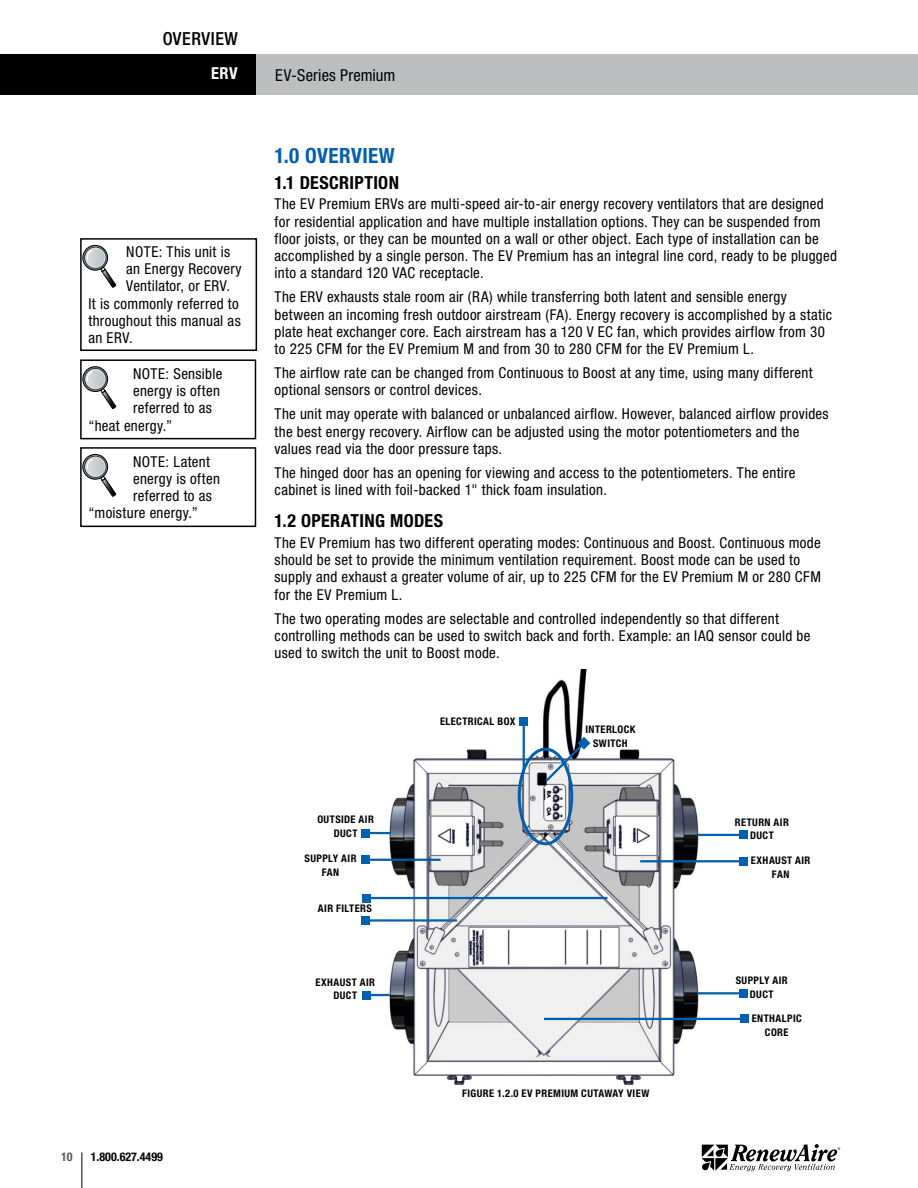
<style>
.page{position:relative;width:918px;height:1188px;background:#fff}
.page>*{position:absolute;margin:0;border:0;box-sizing:border-box;transform-origin:0 0}
.t1{font:700 condensed 21px "Helvetica Neue LT Std";letter-spacing:.02em;color:#005fae}
.t2{font:700 condensed 18px "Helvetica Neue LT Std";letter-spacing:.02em;color:#000}
.t3{font:500 condensed 18px "Helvetica Neue LT Std";letter-spacing:.03em;color:#000}
.t4{font:condensed 16.5px "Helvetica Neue LT Std";letter-spacing:.005em;color:#000}
.t5{font:700 condensed 16.5px "Helvetica Neue LT Std";color:#fff}
.t6{font:condensed 15px/17.2px "Helvetica Neue LT Std";letter-spacing:.02em;color:#000}
.t7{font:700 condensed 12px "Helvetica Neue LT Std";color:#000}
.t8{font:700 condensed 12px "Helvetica Neue LT Std";color:#58595b}
.t9{font:700 condensed 10.5px/13.5px "Helvetica Neue LT Std";letter-spacing:.04em;color:#000;text-align:center}
</style>
<div class="page">
<div style="left:256px;top:54px;width:662px;height:40px;background:#bcbec0"></div>
<div style="left:0;top:54px;width:256px;height:40px;background:#000"></div>
<hr style="left:82px;top:1152px;width:1px;height:36px;background:#000">
<svg style="left:702px;top:1144px;width:138px;height:27px"></svg>
<svg style="left:83px;top:245px;width:25px;height:25px"></svg>
<div style="left:83px;top:245px;width:25px;height:25px;border:1px solid #000;border-radius:50%"></div>
<div style="left:85px;top:247px;width:21px;height:21px;background:#7d7f82;border-radius:50%"></div>
<svg style="left:100px;top:266px;width:16px;height:21px"></svg>
<svg style="left:86px;top:248px;width:19px;height:20px"></svg>
<div style="left:85px;top:247px;width:21px;height:21px;border:1px solid #fff;border-radius:50%"></div>
<svg style="left:86px;top:248px;width:8px;height:13px"></svg>
<div style="left:80px;top:238px;width:177px;height:113px;border:2px solid #000"></div>
<img style="left:380px;top:669px;width:322px;height:415px">
<div style="left:518px;top:748px;width:55px;height:97px;border:3px solid #005fae;border-radius:50%"></div>
<hr style="left:366px;top:897px;width:241px;height:2px;background:#005fae">
<div style="left:362px;top:894px;width:9px;height:9px;background:#005fae"></div>
<hr style="left:366px;top:919px;width:91px;height:3px;background:#005fae">
<div style="left:361px;top:916px;width:9px;height:9px;background:#005fae"></div>
<hr style="left:697px;top:992px;width:47px;height:2px;background:#005fae">
<div style="left:739px;top:989px;width:9px;height:9px;background:#005fae"></div>
<hr style="left:544px;top:1018px;width:200px;height:2px;background:#005fae">
<div style="left:740px;top:1014px;width:9px;height:9px;background:#005fae"></div>
<hr style="left:697px;top:834px;width:47px;height:2px;background:#005fae">
<div style="left:739px;top:830px;width:9px;height:9px;background:#005fae"></div>
<hr style="left:640px;top:860px;width:104px;height:2px;background:#005fae">
<div style="left:739px;top:857px;width:9px;height:9px;background:#005fae"></div>
<hr style="left:367px;top:994px;width:23px;height:2px;background:#005fae">
<div style="left:362px;top:991px;width:9px;height:9px;background:#005fae"></div>
<hr style="left:523px;top:722px;width:2px;height:51px;background:#005fae">
<div style="left:519px;top:717px;width:9px;height:9px;background:#005fae"></div>
<svg style="left:543px;top:737px;width:47px;height:47px"></svg>
<hr style="left:365px;top:832px;width:26px;height:2px;background:#005fae">
<div style="left:361px;top:829px;width:9px;height:9px;background:#005fae"></div>
<hr style="left:365px;top:859px;width:76px;height:2px;background:#005fae">
<div style="left:361px;top:855px;width:9px;height:9px;background:#005fae"></div>
<svg style="left:83px;top:367px;width:25px;height:24px"></svg>
<div style="left:83px;top:367px;width:25px;height:25px;border:1px solid #000;border-radius:50%"></div>
<div style="left:85px;top:368px;width:21px;height:22px;border:1px solid #000;border-radius:50%"></div>
<svg style="left:100px;top:387px;width:16px;height:22px"></svg>
<div style="left:86px;top:369px;width:19px;height:20px;background:linear-gradient(to bottom,#c4cdd2,#c9d0d4);border-radius:10px"></div>
<div style="left:85px;top:369px;width:21px;height:21px;border:1px solid #fff;border-radius:50%"></div>
<svg style="left:86px;top:370px;width:8px;height:13px"></svg>
<div style="left:80px;top:359px;width:176px;height:80px;border:2px solid #000"></div>
<svg style="left:83px;top:454px;width:25px;height:25px"></svg>
<div style="left:83px;top:454px;width:25px;height:25px;border:1px solid #000;border-radius:50%"></div>
<div style="left:85px;top:456px;width:21px;height:21px;background:#787a7c;border-radius:50%"></div>
<div style="left:85px;top:456px;width:21px;height:22px;border:1px solid #000;border-radius:50%"></div>
<svg style="left:100px;top:475px;width:16px;height:22px"></svg>
<svg style="left:86px;top:457px;width:19px;height:20px"></svg>
<div style="left:85px;top:456px;width:21px;height:21px;border:1px solid #fff;border-radius:50%"></div>
<svg style="left:86px;top:458px;width:8px;height:12px"></svg>
<div style="left:80px;top:447px;width:176px;height:80px;border:2px solid #000"></div>
<p class="t3" style="left:163px;top:28px;width:77px">OVERVIEW</p>
<p class="t5" style="left:211px;top:63px;width:28px">ERV</p>
<p class="t4" style="left:275px;top:66px;width:122px">EV-Series Premium</p>
<p class="t6" style="left:126px;top:243px;width:105px">NOTE: This unit is</p>
<p class="t6" style="left:126px;top:260px;width:117px">an Energy Recovery</p>
<p class="t6" style="left:126px;top:277px;width:105px">Ventilator, or ERV.</p>
<p class="t6" style="left:88px;top:295px;width:152px">It is commonly referred to</p>
<p class="t6" style="left:88px;top:312px;width:154px">throughout this manual as</p>
<p class="t6" style="left:88px;top:329px;width:46px">an ERV.</p>
<p class="t6" style="left:133px;top:365px;width:91px">NOTE: Sensible</p>
<p class="t6" style="left:133px;top:382px;width:88px">energy is often</p>
<p class="t6" style="left:133px;top:399px;width:80px">referred to as</p>
<p class="t6" style="left:88px;top:417px;width:85px">“heat energy.”</p>
<p class="t6" style="left:133px;top:453px;width:79px">NOTE: Latent</p>
<p class="t6" style="left:133px;top:470px;width:88px">energy is often</p>
<p class="t6" style="left:133px;top:487px;width:80px">referred to as</p>
<p class="t6" style="left:88px;top:504px;width:111px">“moisture energy.”</p>
<p class="t8" style="left:61px;top:1150px;width:13px">10</p>
<p class="t7" style="left:91px;top:1150px;width:73px">1.800.627.4499</p>
<h1 class="t1" style="left:275px;top:143px;width:122px">1.0 OVERVIEW</h1>
<p class="t2" style="left:275px;top:171px;width:126px">1.1 DESCRIPTION</p>
<p class="t6" style="left:275px;top:195px;width:564px">The EV Premium ERVs are multi-speed air-to-air energy recovery ventilators that are designed for residential application and have multiple installation options. They can be suspended from floor joists, or they can be mounted on a wall or other object. Each type of installation can be accomplished by a single person. The EV Premium has an integral line cord, ready to be plugged into a standard 120 VAC receptacle.</p>
<p class="t6" style="left:275px;top:288px;width:559px">The ERV exhausts stale room air (RA) while transferring both latent and sensible energy between an incoming fresh outdoor airstream (FA). Energy recovery is accomplished by a static plate heat exchanger core. Each airstream has a 120 V EC fan, which provides airflow from 30 to 225 CFM for the EV Premium M and from 30 to 280 CFM for the EV Premium L.</p>
<p class="t6" style="left:275px;top:364px;width:540px">The airflow rate can be changed from Continuous to Boost at any time, using many different optional sensors or control devices.</p>
<p class="t6" style="left:275px;top:405px;width:556px">The unit may operate with balanced or unbalanced airflow. However, balanced airflow provides the best energy recovery. Airflow can be adjusted using the motor potentiometers and the values read via the door pressure taps.</p>
<p class="t6" style="left:275px;top:464px;width:523px">The hinged door has an opening for viewing and access to the potentiometers. The entire cabinet is lined with foil-backed 1" thick foam insulation.</p>
<p class="t2" style="left:275px;top:510px;width:170px">1.2 OPERATING MODES</p>
<p class="t6" style="left:275px;top:534px;width:548px">The EV Premium has two different operating modes: Continuous and Boost. Continuous mode should be set to provide the minimum ventilation requirement. Boost mode can be used to supply and exhaust a greater volume of air, up to 225 CFM for the EV Premium M or 280 CFM for the EV Premium L.</p>
<p class="t6" style="left:275px;top:609px;width:537px">The two operating modes are selectable and controlled independently so that different controlling methods can be used to switch back and forth. Example: an IAQ sensor could be used to switch the unit to Boost mode.</p>
<p class="t9" style="left:317px;top:813px;width:58px">OUTSIDE AIR<br>DUCT</p>
<p class="t9" style="left:440px;top:714px;width:77px">ELECTRICAL BOX</p>
<p class="t9" style="left:585px;top:723px;width:52px">INTERLOCK<br>SWITCH</p>
<p class="t9" style="left:735px;top:815px;width:55px">RETURN AIR<br>DUCT</p>
<p class="t9" style="left:305px;top:851px;width:54px">SUPPLY AIR<br>FAN</p>
<p class="t9" style="left:751px;top:854px;width:61px">EXHAUST AIR<br>FAN</p>
<p class="t9" style="left:318px;top:902px;width:55px">AIR FILTERS</p>
<p class="t9" style="left:315px;top:975px;width:61px">EXHAUST AIR<br>DUCT</p>
<p class="t9" style="left:462px;top:1087px;width:189px">FIGURE 1.2.0 EV PREMIUM CUTAWAY VIEW</p>
<p class="t9" style="left:736px;top:974px;width:54px">SUPPLY AIR<br>DUCT</p>
<p class="t9" style="left:752px;top:1012px;width:52px">ENTHALPIC<br>CORE</p>
</div>
